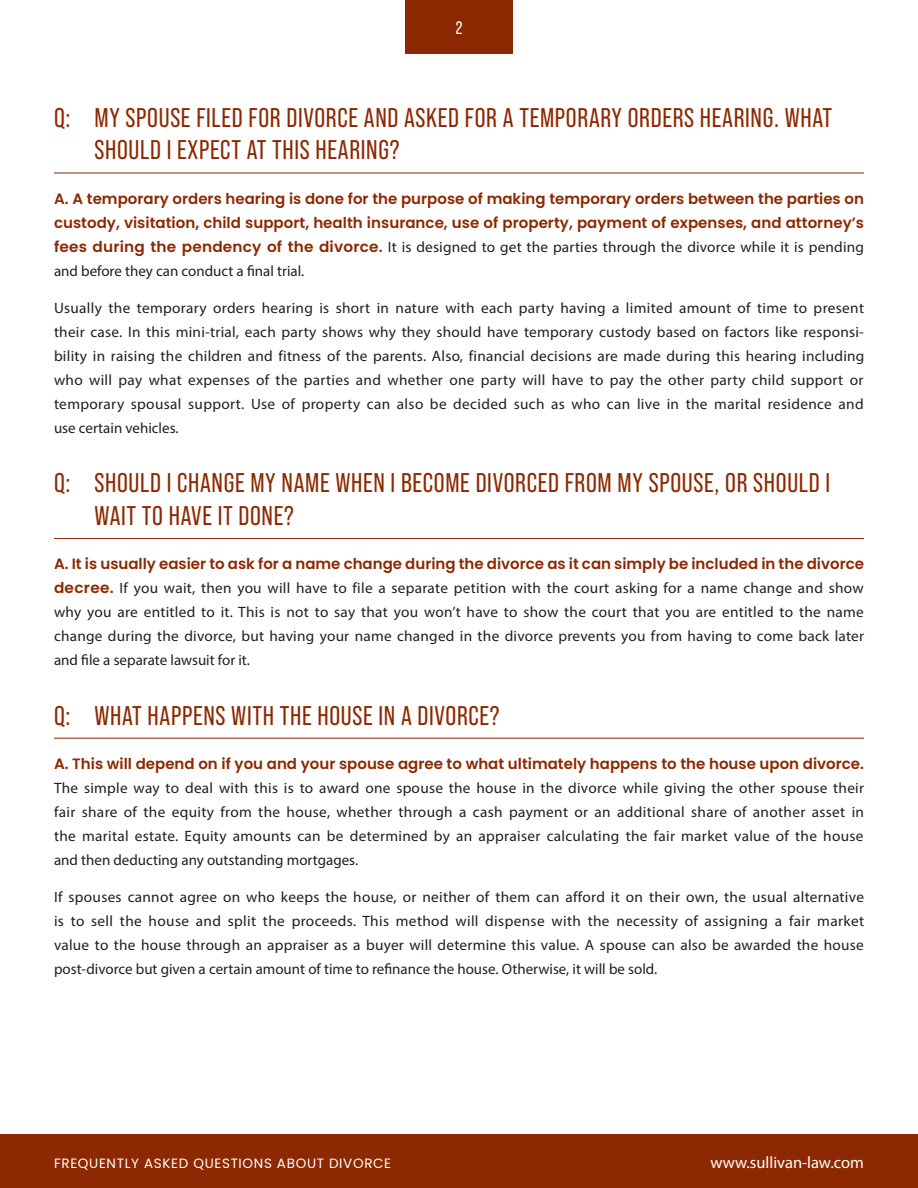
<style>
.page{position:relative;width:918px;height:1188px;background:#fff}
.page>*{position:absolute;margin:0;border:0;box-sizing:border-box;transform-origin:0 0}
.t1{font:27px/32.4px "Bebas Neue Pro";letter-spacing:.025em;color:#8d2902}
.t2{font:18px "Bebas Neue Pro";color:#fff}
.t3{font:16.5px "Myriad Pro";color:#fff}
.t4{font:15px/24px "Myriad Pro";color:#231f20;text-align:justify}
.t5{font:600 15px/24px "Poppins";color:#8d2902}
.t6{font:13.5px "Poppins";letter-spacing:.05em;color:#fff}
.s1{font-family:"Poppins";font-weight:600;color:#8d2902}
</style>
<div class="page">
<div style="left:405px;top:0;width:108px;height:54px;background:#8d2902"></div>
<div style="left:0;top:1134px;width:918px;height:54px;background:#8d2902"></div>
<hr style="left:54px;top:173px;width:810px;height:1px;background:#8d2902">
<hr style="left:54px;top:538px;width:810px;height:1px;background:#8d2902">
<hr style="left:54px;top:738px;width:810px;height:1px;background:#8d2902">
<p class="t2" style="left:456px;top:18px;width:8px">2</p>
<h1 class="t1" style="left:94px;top:101px;width:739px;text-indent:-40px">Q: MY SPOUSE FILED FOR DIVORCE AND ASKED FOR A TEMPORARY ORDERS HEARING. WHAT<br>SHOULD I EXPECT AT THIS HEARING?</h1>
<p class="t5" style="left:54px;top:186px;width:812px">A. A temporary orders hearing is done for the purpose of making temporary orders between the parties on custody, visitation, child support, health insurance, use of property, payment of expenses, and attorney’s</p>
<p class="t4" style="left:54px;top:234px;width:812px"><span class="s1">fees during the pendency of the divorce.</span> It is designed to get the parties through the divorce while it is pending and before they can conduct a final trial.</p>
<p class="t4" style="left:54px;top:296px;width:812px">Usually the temporary orders hearing is short in nature with each party having a limited amount of time to present their case. In this mini-trial, each party shows why they should have temporary custody based on factors like responsi&shy;bility in raising the children and fitness of the parents. Also, financial decisions are made during this hearing including who will pay what expenses of the parties and whether one party will have to pay the other party child support or temporary spousal support. Use of property can also be decided such as who can live in the marital residence and use certain vehicles.</p>
<h1 class="t1" style="left:94px;top:467px;width:737px;text-indent:-40px">Q: SHOULD I CHANGE MY NAME WHEN I BECOME DIVORCED FROM MY SPOUSE, OR SHOULD I<br>WAIT TO HAVE IT DONE?</h1>
<p class="t5" style="left:54px;top:552px;width:812px">A. It is usually easier to ask for a name change during the divorce as it can simply be included in the divorce</p>
<p class="t4" style="left:54px;top:576px;width:812px"><span class="s1">decree.</span> If you wait, then you will have to file a separate petition with the court asking for a name change and show why you are entitled to it. This is not to say that you won’t have to show the court that you are entitled to the name change during the divorce, but having your name changed in the divorce prevents you from having to come back later and file a separate lawsuit for it.</p>
<h1 class="t1" style="left:54px;top:699px;width:447px">Q: WHAT HAPPENS WITH THE HOUSE IN A DIVORCE?</h1>
<p class="t5" style="left:54px;top:752px;width:812px">A. This will depend on if you and your spouse agree to what ultimately happens to the house upon divorce.</p>
<p class="t4" style="left:54px;top:775px;width:812px">The simple way to deal with this is to award one spouse the house in the divorce while giving the other spouse their fair share of the equity from the house, whether through a cash payment or an additional share of another asset in the marital estate. Equity amounts can be determined by an appraiser calculating the fair market value of the house and then deducting any outstanding mortgages.</p>
<p class="t4" style="left:54px;top:885px;width:812px">If spouses cannot agree on who keeps the house, or neither of them can afford it on their own, the usual alternative is to sell the house and split the proceeds. This method will dispense with the necessity of assigning a fair market value to the house through an appraiser as a buyer will determine this value. A spouse can also be awarded the house post-divorce but given a certain amount of time to refinance the house. Otherwise, it will be sold.</p>
<p class="t6" style="left:54px;top:1156px;width:339px">FREQUENTLY ASKED QUESTIONS ABOUT DIVORCE</p>
<p class="t3" style="left:710px;top:1152px;width:155px">www.sullivan-law.com</p>
</div>
